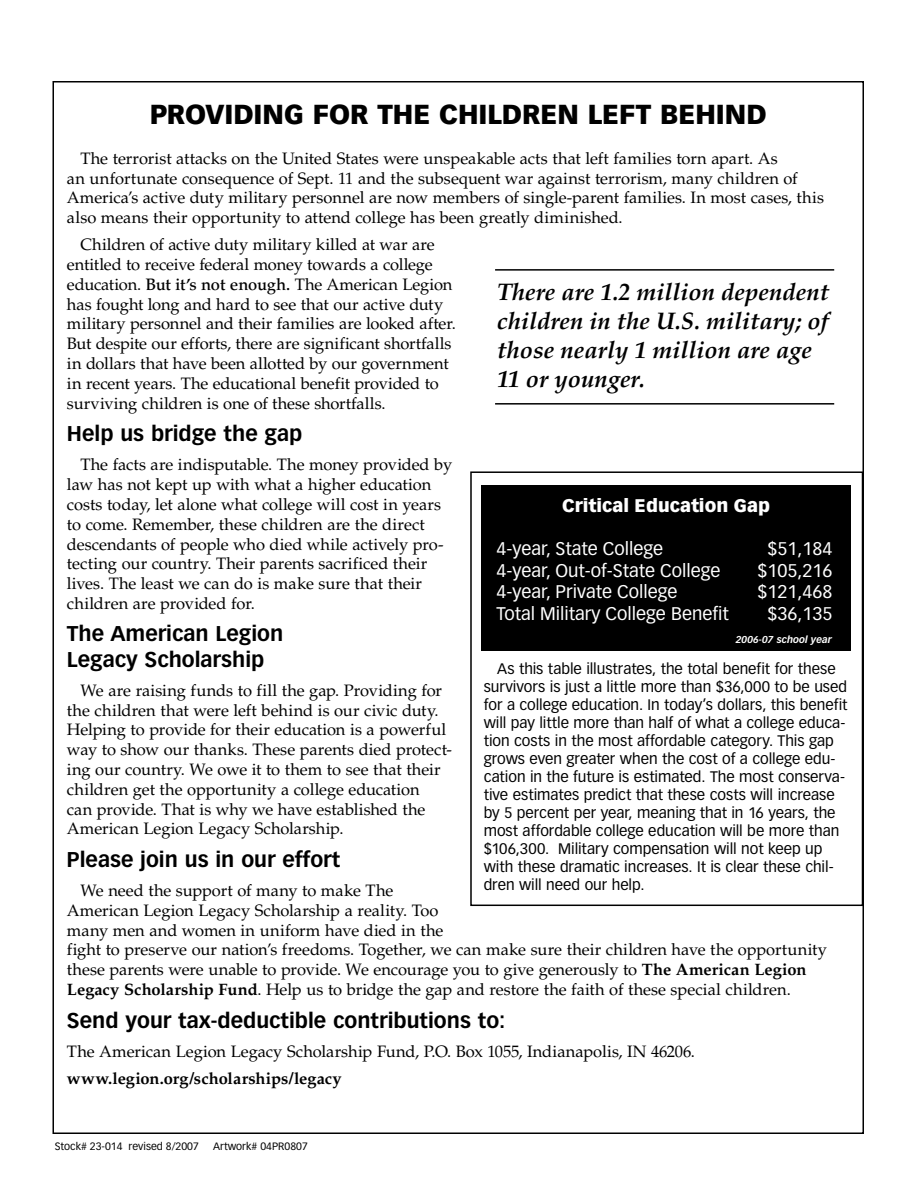
<style>
.page{position:relative;width:918px;height:1188px;background:#fff}
.page>*{position:absolute;margin:0;border:0;box-sizing:border-box;transform-origin:0 0}
.t1{font:900 27px "Vectora LT Std";letter-spacing:-.005em;color:#000}
.t2{font:italic 700 24px/28.8px "Palatino LT Std";color:#000}
.t3{font:700 21px/25.2px "Vectora LT Std";color:#000}
.t4{font:18px "Vectora LT Std";color:#fff}
.t5{font:900 18px "Vectora LT Std";color:#fff}
.t6{font:16.5px/19.8px "Palatino LT Std";letter-spacing:-.005em;color:#000}
.t7{font:700 16.5px "Palatino LT Std";color:#000}
.t8{font:15px/18px "Vectora LT Std";color:#000}
.t9{font:10.5px "Vectora LT Std";color:#000}
.t10{font:italic 700 9.75px "Vectora LT Std";color:#fff}
.s1{font-weight:500}
.s2{font-weight:700}
</style>
<div class="page">
<hr style="left:495px;top:269px;width:339px;height:2px;background:#000">
<hr style="left:495px;top:403px;width:339px;height:2px;background:#000">
<div style="left:470px;top:471px;width:393px;height:435px;border:2px solid #000"></div>
<div style="left:482px;top:485px;width:369px;height:166px;background:#000"></div>
<h1 class="t1" style="left:150px;top:97px;width:619px">PROVIDING FOR THE CHILDREN LEFT BEHIND</h1>
<p class="t6" style="left:67px;top:149px;width:759px;text-indent:13px">The terrorist attacks on the United States were unspeakable acts that left families torn apart. As<br>an unfortunate consequence of Sept. 11 and the subsequent war against terrorism, many children of America’s active duty military personnel are now members of single-parent families. In most cases, this also means their opportunity to attend college has been greatly diminished.</p>
<p class="t6" style="left:67px;top:235px;width:391px;text-indent:13px">Children of active duty military killed at war are entitled to receive federal money towards a college education. <span class="s1">But it’s not enough.</span> The American Legion has fought long and hard to see that our active duty military personnel and their families are looked after.<br>But despite our efforts, there are significant shortfalls in dollars that have been allotted by our government in recent years. The educational benefit provided to surviving children is one of these shortfalls.</p>
<p class="t3" style="left:67px;top:421px;width:237px">Help us bridge the gap</p>
<p class="t6" style="left:67px;top:455px;width:387px;text-indent:13px">The facts are indisputable. The money provided by law has not kept up with what a higher education costs today, let alone what college will cost in years to come. Remember, these children are the direct descendants of people who died while actively pro&shy;tecting our country. Their parents sacrificed their lives. The least we can do is make sure that their children are provided for.</p>
<p class="t3" style="left:67px;top:621px;width:218px">The American Legion<br>Legacy Scholarship</p>
<p class="t6" style="left:67px;top:681px;width:387px;text-indent:13px">We are raising funds to fill the gap. Providing for the children that were left behind is our civic duty.<br>Helping to provide for their education is a powerful way to show our thanks. These parents died protect&shy;ing our country. We owe it to them to see that their children get the opportunity a college education<br>can provide. That is why we have established the American Legion Legacy Scholarship.</p>
<p class="t3" style="left:67px;top:847px;width:275px">Please join us in our effort</p>
<p class="t6" style="left:67px;top:881px;width:762px;text-indent:14px">We need the support of many to make The<br>American Legion Legacy Scholarship a reality. Too<br>many men and women in uniform have died in the<br>fight to preserve our nation’s freedoms. Together, we can make sure their children have the opportunity these parents were unable to provide. We encourage you to give generously to <span class="s2">The American Legion Legacy Scholarship Fund</span>. Help us to bridge the gap and restore the faith of these special children.</p>
<p class="t3" style="left:67px;top:1007px;width:440px">Send your tax-deductible contributions to:</p>
<p class="t6" style="left:67px;top:1042px;width:630px">The American Legion Legacy Scholarship Fund, P.O. Box 1055, Indianapolis, IN 46206.</p>
<p class="t7" style="left:67px;top:1069px;width:276px">www.legion.org/scholarships/legacy</p>
<h2 class="t2" style="left:497px;top:278px;width:333px">There are 1.2 million dependent children in the U.S. military; of those nearly 1 million are age<br>11 or younger.</h2>
<p class="t5" style="left:562px;top:494px;width:209px">CRITICAL EDUCATION GAP</p>
<p class="t4" style="left:496px;top:538px;width:168px">4-year, State College</p>
<p class="t4" style="left:767px;top:538px;width:67px">$51,184</p>
<p class="t4" style="left:496px;top:560px;width:226px">4-year, Out-of-State College</p>
<p class="t4" style="left:757px;top:560px;width:77px">$105,216</p>
<p class="t4" style="left:496px;top:581px;width:183px">4-year, Private College</p>
<p class="t4" style="left:757px;top:581px;width:77px">$121,468</p>
<p class="t4" style="left:496px;top:603px;width:234px">Total Military College Benefit</p>
<p class="t4" style="left:767px;top:603px;width:67px">$36,135</p>
<p class="t8" style="left:484px;top:659px;width:365px;text-indent:14px">As this table illustrates, the total benefit for these survivors is just a little more than $36,000 to be used for a college education. In today’s dollars, this benefit will pay little more than half of what a college educa&shy;tion costs in the most affordable category. This gap grows even greater when the cost of a college edu&shy;cation in the future is estimated. The most conserva&shy;tive estimates predict that these costs will increase by 5 percent per year, meaning that in 16 years, the most affordable college education will be more than $106,300. Military compensation will not keep up with these dramatic increases. It is clear these chil&shy;dren will need our help.</p>
<p class="t10" style="left:736px;top:634px;width:97px">2006-07 school year</p>
<p class="t9" style="left:55px;top:1140px;width:146px">Stock# 23-014 revised 8/2007</p>
<p class="t9" style="left:213px;top:1140px;width:96px">Artwork# 04PR0807</p>
</div>
